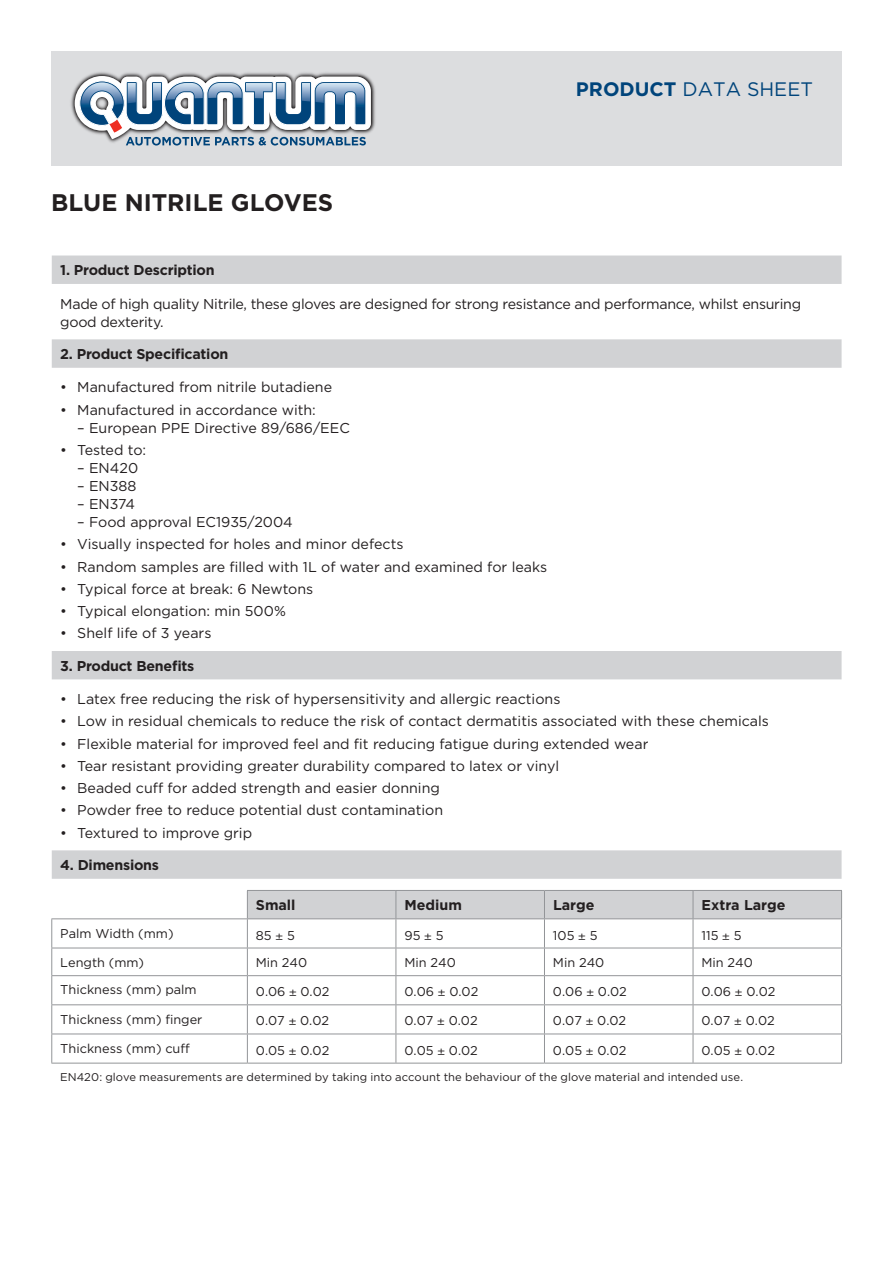
<style>
.page{position:relative;width:893px;height:1263px;background:#fff}
.page>*{position:absolute;margin:0;border:0;box-sizing:border-box;transform-origin:0 0}
.t1{font:700 24px "Gotham";color:#231f20}
.t2{font:19.5px "Gotham";color:#00447b}
.t3{font:14.25px "Gotham";color:#231f20}
.t4{font:14.25px/18px "Gotham";letter-spacing:-.02em;color:#231f20}
.t5{font:700 14.25px "Gotham";letter-spacing:-.015em;color:#231f20}
.t6{font:12.75px "Gotham";color:#231f20}
.t7{font:11.25px "Gotham";letter-spacing:.005em;color:#231f20}
.s1{font-weight:700}
.s2{font-family:"Helvetica Neue"}
</style>
<div class="page">
<div style="left:51px;top:51px;width:791px;height:115px;background:#dcdddf"></div>
<img style="left:71px;top:72px;width:304px;height:60px">
<svg style="left:75px;top:76px;width:296px;height:70px;background:#9eb1c3"></svg>
<svg style="left:52px;top:255px;width:790px;height:663px"></svg>
<hr style="left:247px;top:890px;width:149px;height:1px;background:#939598">
<hr style="left:396px;top:890px;width:148px;height:1px;background:#939598">
<hr style="left:544px;top:890px;width:149px;height:1px;background:#939598">
<hr style="left:693px;top:890px;width:149px;height:1px;background:#939598">
<hr style="left:51px;top:918px;width:196px;height:1px;background:#939598">
<hr style="left:247px;top:918px;width:149px;height:1px;background:#939598">
<hr style="left:396px;top:918px;width:148px;height:1px;background:#939598">
<hr style="left:544px;top:918px;width:149px;height:1px;background:#939598">
<hr style="left:693px;top:918px;width:149px;height:1px;background:#939598">
<hr style="left:51px;top:948px;width:196px;height:1px;background:#939598">
<hr style="left:247px;top:948px;width:149px;height:1px;background:#939598">
<hr style="left:396px;top:948px;width:148px;height:1px;background:#939598">
<hr style="left:544px;top:948px;width:149px;height:1px;background:#939598">
<hr style="left:693px;top:948px;width:149px;height:1px;background:#939598">
<hr style="left:51px;top:975px;width:196px;height:1px;background:#939598">
<hr style="left:247px;top:975px;width:149px;height:1px;background:#939598">
<hr style="left:396px;top:975px;width:148px;height:1px;background:#939598">
<hr style="left:544px;top:975px;width:149px;height:1px;background:#939598">
<hr style="left:693px;top:975px;width:149px;height:1px;background:#939598">
<hr style="left:51px;top:1004px;width:196px;height:1px;background:#939598">
<hr style="left:247px;top:1004px;width:149px;height:1px;background:#939598">
<hr style="left:396px;top:1004px;width:148px;height:1px;background:#939598">
<hr style="left:544px;top:1004px;width:149px;height:1px;background:#939598">
<hr style="left:693px;top:1004px;width:149px;height:1px;background:#939598">
<hr style="left:51px;top:1033px;width:196px;height:1px;background:#939598">
<svg style="left:51px;top:919px;width:1px;height:144px"></svg>
<hr style="left:247px;top:1033px;width:149px;height:1px;background:#939598">
<svg style="left:247px;top:891px;width:1px;height:172px"></svg>
<hr style="left:396px;top:1033px;width:148px;height:1px;background:#939598">
<svg style="left:396px;top:891px;width:1px;height:172px"></svg>
<hr style="left:544px;top:1033px;width:149px;height:1px;background:#939598">
<svg style="left:544px;top:891px;width:1px;height:172px"></svg>
<hr style="left:693px;top:1033px;width:149px;height:1px;background:#939598">
<svg style="left:693px;top:891px;width:1px;height:172px"></svg>
<svg style="left:841px;top:891px;width:1px;height:172px"></svg>
<hr style="left:51px;top:1063px;width:196px;height:1px;background:#939598">
<hr style="left:247px;top:1063px;width:149px;height:1px;background:#939598">
<hr style="left:396px;top:1063px;width:148px;height:1px;background:#939598">
<hr style="left:544px;top:1063px;width:149px;height:1px;background:#939598">
<hr style="left:693px;top:1063px;width:149px;height:1px;background:#939598">
<h1 class="t1" style="left:51px;top:187px;width:284px">BLUE NITRILE GLOVES</h1>
<h2 class="t2" style="left:576px;top:78px;width:239px"><span class="s1">PRODUCT</span> DATA SHEET</h2>
<p class="t5" style="left:60px;top:261px;width:156px">1. Product Description</p>
<p class="t4" style="left:60px;top:294px;width:742px">Made of high quality Nitrile, these gloves are designed for strong resistance and performance, whilst ensuring good dexterity.</p>
<p class="t5" style="left:60px;top:345px;width:170px">2. Product Specification</p>
<p class="t3" style="left:60px;top:379px;width:273px">• Manufactured from nitrile butadiene</p>
<p class="t3" style="left:60px;top:402px;width:257px">• Manufactured in accordance with:</p>
<p class="t3" style="left:77px;top:420px;width:274px">– European PPE Directive 89/686/EEC</p>
<p class="t3" style="left:60px;top:442px;width:87px">• Tested to:</p>
<p class="t3" style="left:77px;top:460px;width:62px">– EN420</p>
<p class="t3" style="left:77px;top:478px;width:61px">– EN388</p>
<p class="t3" style="left:77px;top:496px;width:59px">– EN374</p>
<p class="t3" style="left:77px;top:514px;width:217px">– Food approval EC1935/2004</p>
<p class="t3" style="left:60px;top:536px;width:345px">• Visually inspected for holes and minor defects</p>
<p class="t3" style="left:60px;top:559px;width:488px">• Random samples are filled with 1L of water and examined for leaks</p>
<p class="t3" style="left:60px;top:581px;width:255px">• Typical force at break: 6 Newtons</p>
<p class="t3" style="left:60px;top:603px;width:227px">• Typical elongation: min 500%</p>
<p class="t3" style="left:60px;top:625px;width:153px">• Shelf life of 3 years</p>
<p class="t5" style="left:60px;top:656px;width:136px">3. Product Benefits</p>
<p class="t3" style="left:60px;top:691px;width:502px">• Latex free reducing the risk of hypersensitivity and allergic reactions</p>
<p class="t3" style="left:60px;top:713px;width:710px">• Low in residual chemicals to reduce the risk of contact dermatitis associated with these chemicals</p>
<p class="t3" style="left:60px;top:736px;width:590px">• Flexible material for improved feel and fit reducing fatigue during extended wear</p>
<p class="t3" style="left:60px;top:758px;width:500px">• Tear resistant providing greater durability compared to latex or vinyl</p>
<p class="t3" style="left:60px;top:780px;width:381px">• Beaded cuff for added strength and easier donning</p>
<p class="t3" style="left:60px;top:802px;width:384px">• Powder free to reduce potential dust contamination</p>
<p class="t3" style="left:60px;top:825px;width:193px">• Textured to improve grip</p>
<p class="t5" style="left:60px;top:856px;width:100px">4. Dimensions</p>
<p class="t5" style="left:256px;top:896px;width:41px">Small</p>
<p class="t5" style="left:404px;top:896px;width:59px">Medium</p>
<p class="t5" style="left:553px;top:896px;width:43px">Large</p>
<p class="t5" style="left:701px;top:896px;width:86px">Extra Large</p>
<p class="t6" style="left:60px;top:926px;width:115px">Palm Width (mm)</p>
<p class="t6" style="left:256px;top:928px;width:40px">85 <span class="s2">±</span> 5</p>
<p class="t6" style="left:404px;top:928px;width:41px">95 <span class="s2">±</span> 5</p>
<p class="t6" style="left:553px;top:928px;width:46px">105 <span class="s2">±</span> 5</p>
<p class="t6" style="left:701px;top:928px;width:42px">115 <span class="s2">±</span> 5</p>
<p class="t6" style="left:60px;top:955px;width:85px">Length (mm)</p>
<p class="t6" style="left:256px;top:955px;width:53px">Min 240</p>
<p class="t6" style="left:404px;top:955px;width:53px">Min 240</p>
<p class="t6" style="left:553px;top:955px;width:53px">Min 240</p>
<p class="t6" style="left:701px;top:955px;width:53px">Min 240</p>
<p class="t6" style="left:60px;top:983px;width:138px">Thickness (mm) palm</p>
<p class="t6" style="left:256px;top:985px;width:75px">0.06 <span class="s2">±</span> 0.02</p>
<p class="t6" style="left:404px;top:985px;width:75px">0.06 <span class="s2">±</span> 0.02</p>
<p class="t6" style="left:553px;top:985px;width:75px">0.06 <span class="s2">±</span> 0.02</p>
<p class="t6" style="left:701px;top:985px;width:75px">0.06 <span class="s2">±</span> 0.02</p>
<p class="t6" style="left:60px;top:1012px;width:144px">Thickness (mm) finger</p>
<p class="t6" style="left:256px;top:1014px;width:75px">0.07 <span class="s2">±</span> 0.02</p>
<p class="t6" style="left:404px;top:1014px;width:75px">0.07 <span class="s2">±</span> 0.02</p>
<p class="t6" style="left:553px;top:1014px;width:75px">0.07 <span class="s2">±</span> 0.02</p>
<p class="t6" style="left:701px;top:1014px;width:75px">0.07 <span class="s2">±</span> 0.02</p>
<p class="t6" style="left:60px;top:1041px;width:131px">Thickness (mm) cuff</p>
<p class="t6" style="left:256px;top:1043px;width:75px">0.05 <span class="s2">±</span> 0.02</p>
<p class="t6" style="left:404px;top:1043px;width:75px">0.05 <span class="s2">±</span> 0.02</p>
<p class="t6" style="left:553px;top:1043px;width:75px">0.05 <span class="s2">±</span> 0.02</p>
<p class="t6" style="left:701px;top:1043px;width:75px">0.05 <span class="s2">±</span> 0.02</p>
<p class="t7" style="left:60px;top:1071px;width:684px">EN420: glove measurements are determined by taking into account the behaviour of the glove material and intended use.</p>
</div>
